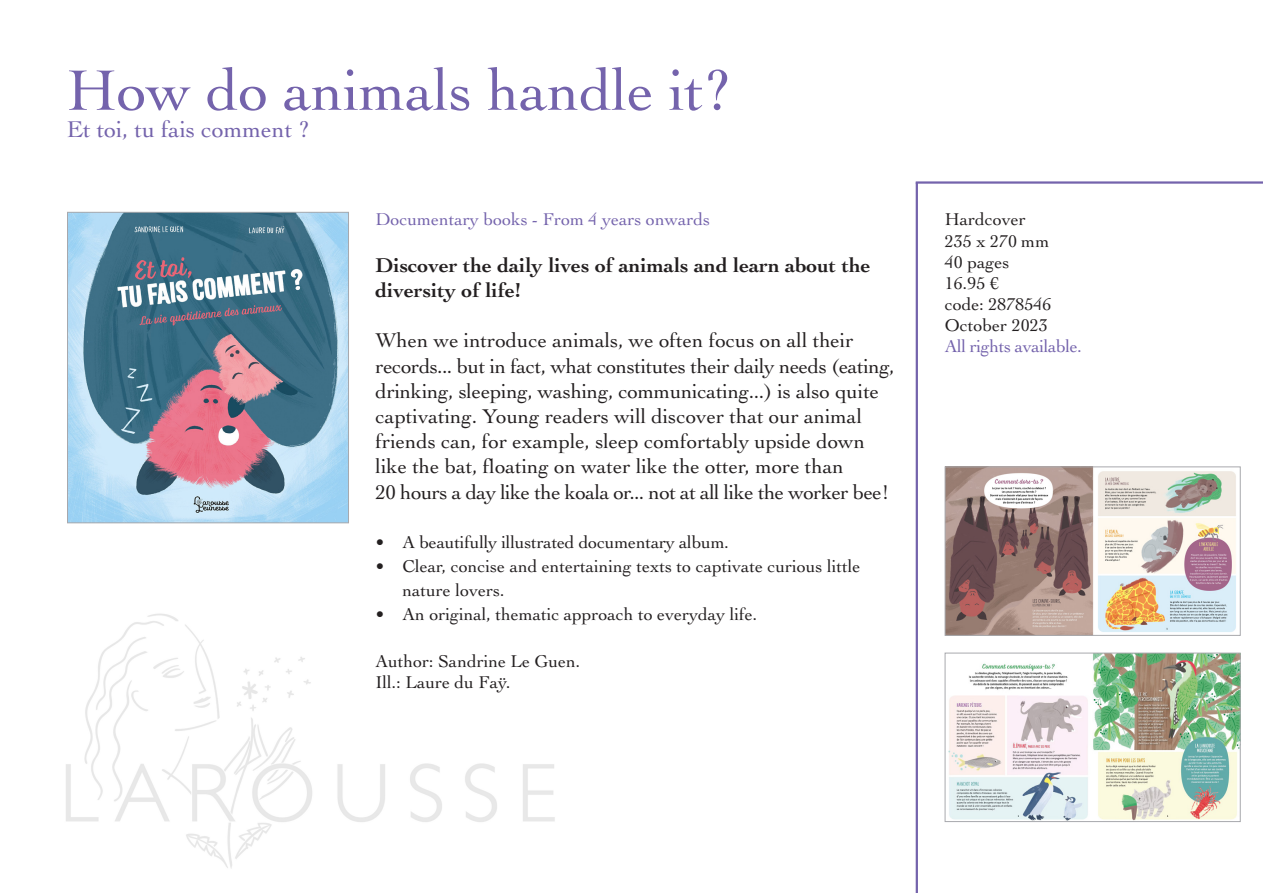
<style>
.page{position:relative;width:1263px;height:893px;background:#fff}
.page>*{position:absolute;margin:0;border:0;box-sizing:border-box;transform-origin:0 0}
._01_Titre-eng_docu{font:60px "Cochin LT Std";color:#7463ac}
._01_Titre-fra_docu{font:24px "Cochin LT Std";color:#7463ac}
._02_description{font:21px/25.2px "Cochin LT Std";color:#231f20}
._02_chapeau{font:700 21px/25.2px "Cochin LT Std";color:#231f20}
._02_description-2{font:18px/24px "Cochin LT Std";color:#231f20}
._02_info-partie_docu{font:18px "Cochin LT Std";color:#7463ac}
._03_info-technique{font:18px "Cochin LT Std";color:#231f20}
._03_right_docu{font:18px "Cochin LT Std";letter-spacing:-.02em;color:#7463ac}
._03_right{font:18px "Cochin LT Std";color:#231f20}
._03_right_album{font:18px "Cochin LT Std";color:#231f20}
</style>
<div class="page">
<img style="left:66px;top:613px;width:489px;height:256px">
<hr style="left:916px;top:181px;width:347px;height:3px;background:#7463ac">
<hr style="left:916px;top:183px;width:2px;height:710px;background:#7463ac">
<img style="left:69px;top:214px;width:278px;height:307px">
<div style="left:67px;top:212px;width:282px;height:311px;border:1px solid #a8a9ad"></div>
<img style="left:948px;top:655px;width:290px;height:165px">
<div style="left:945px;top:653px;width:295px;height:169px;border:1px solid #a8a9ad"></div>
<img style="left:947px;top:469px;width:289px;height:165px">
<div style="left:945px;top:467px;width:295px;height:169px;border:1px solid #a8a9ad"></div>
<p class="_01_Titre-eng_docu" style="left:67px;top:56px;width:668px">How do animals handle it?</p>
<p class="_01_Titre-fra_docu" style="left:67px;top:115px;width:245px">Et toi, tu fais comment ?</p>
<p class="_02_info-partie_docu" style="left:376px;top:209px;width:336px">Documentary books - From 4 years onwards</p>
<p class="_02_chapeau" style="left:376px;top:252px;width:496px">Discover the daily lives of animals and learn about the diversity of life!</p>
<p class="_02_description" style="left:376px;top:328px;width:520px">When we introduce animals, we often focus on all their records... but in fact, what constitutes their daily needs (eating, drinking, sleeping, washing, communicating...) is also quite captivating. Young readers will discover that our animal friends can, for example, sleep comfortably upside down like the bat, floating on water like the otter, more than<br>20 hours a day like the koala or... not at all like the worker bee!</p>
<p class="_02_description-2" style="left:376px;top:530px;width:355px">• A beautifully illustrated documentary album.</p>
<p class="_02_description-2" style="left:403px;top:554px;width:459px;text-indent:-27px">• Clear, concise and entertaining texts to captivate curious little nature lovers.</p>
<p class="_02_description-2" style="left:376px;top:602px;width:383px">• An original, thematic approach to everyday life.</p>
<p class="_02_description-2" style="left:376px;top:649px;width:206px">Author: Sandrine Le Guen.</p>
<p class="_02_description-2" style="left:376px;top:670px;width:136px">Ill.: Laure du Faÿ.</p>
<p class="_03_info-technique" style="left:945px;top:209px;width:82px">Hardcover</p>
<p class="_02_description-2" style="left:945px;top:229px;width:106px">235 x 270 mm</p>
<p class="_03_info-technique" style="left:945px;top:251px;width:66px">40 pages</p>
<p class="_03_info-technique" style="left:945px;top:272px;width:55px">16.95 €</p>
<p class="_03_right" style="left:945px;top:293px;width:108px">code: 2878546</p>
<p class="_03_right_album" style="left:945px;top:314px;width:104px">October 2023</p>
<p class="_03_right_docu" style="left:945px;top:335px;width:138px">All rights available.</p>
</div>
